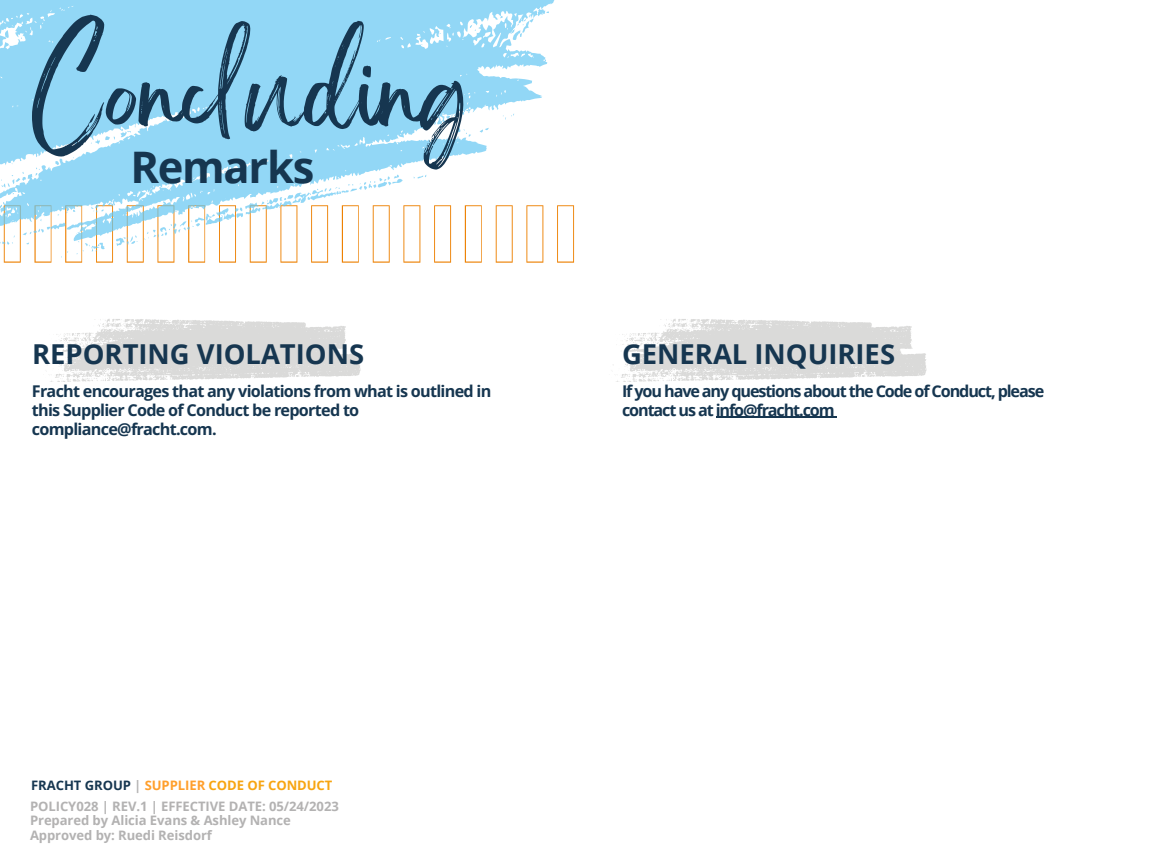
<style>
.page{position:relative;width:1152px;height:864px;background:#fff}
.page>*{position:absolute;margin:0;border:0;box-sizing:border-box;transform-origin:0 0}
.t1{font:87.9px "Brightwall";letter-spacing:-.01em;color:#163650}
.t2{font:700 43.5px "Open Sans";letter-spacing:-.03em;color:#163650}
.t3{font:700 27.45px "Open Sans";color:#163650}
.t4{font:700 16.2px/19.2px "Open Sans";letter-spacing:-.045em;color:#163650}
.t5{font:700 16.2px/19.2px "Open Sans";letter-spacing:-.07em;color:#163650}
.t6{font:700 13.05px "Open Sans";letter-spacing:-.005em;color:#b3b2b2}
.t7{font:700 13.05px "Open Sans";letter-spacing:-.005em;color:#f7a512}
.s1{color:#163650}
.s2{color:#b3b2b2}
.s3{color:#ff9f2c}
</style>
<div class="page">
<svg style="left:47px;top:319px;width:314px;height:63px"></svg>
<svg style="left:0;top:0;width:575px;height:263px;fill:#92d7f6"></svg>
<svg style="left:613px;top:319px;width:314px;height:63px"></svg>
<hr style="left:716px;top:417px;width:118px;height:1px;background:#163650">
<p class="t1" style="left:31px;top:61px;width:439px">Concluding</p>
<p class="t2" style="left:130px;top:137px;width:185px">Remarks</p>
<p class="t3" style="left:32px;top:335px;width:334px">REPORTING VIOLATIONS</p>
<p class="t4" style="left:32px;top:381px;width:461px">Fracht encourages that any violations from what is outlined in this Supplier Code of Conduct be reported to compliance@fracht.com.</p>
<p class="t3" style="left:622px;top:335px;width:275px">GENERAL INQUIRIES</p>
<p class="t5" style="left:622px;top:381px;width:424px">Ifyou have any questions about the Code of Conduct, please contact us at info@fracht.com</p>
<p class="t7" style="left:31px;top:776px;width:303px"><span class="s1">FRACHT GROUP</span> <span class="s2">|</span> <span class="s3">SUPPLIER</span> CODE OF CONDUCT</p>
<p class="t6" style="left:30px;top:797px;width:310px">POLICY028 | REV.1 | EFFECTIVE DATE: 05/24/2023</p>
<p class="t6" style="left:30px;top:811px;width:262px">Prepared by Alicia Evans &amp; Ashley Nance</p>
<p class="t6" style="left:30px;top:826px;width:183px">Approved by: Ruedi Reisdorf</p>
</div>
